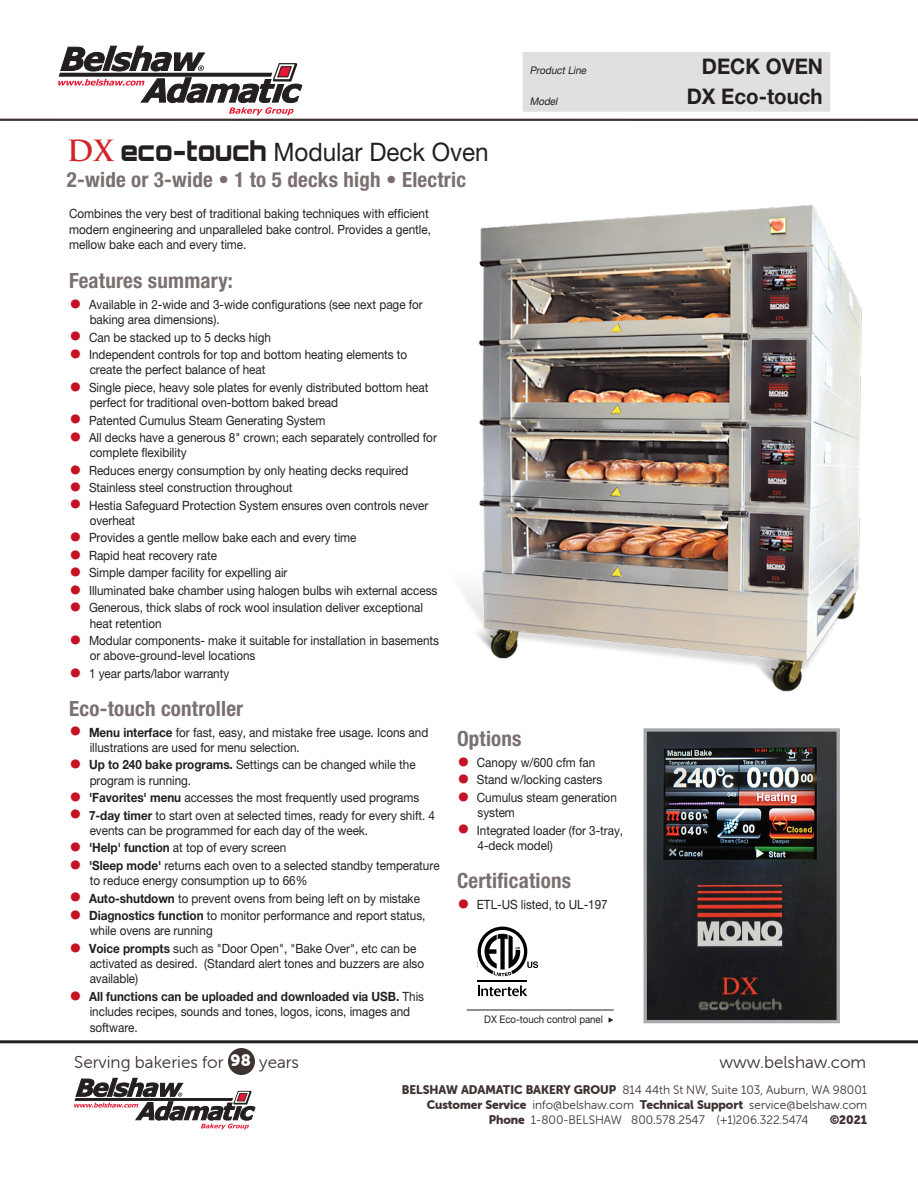
<style>
.page{position:relative;width:918px;height:1188px;background:#fff}
.page>*{position:absolute;margin:0;border:0;box-sizing:border-box;transform-origin:0 0}
.Header_1{font:25.5px "Helvetica Neue LT Pro";color:#231f20;scale:.95 1}
.Header_1_-_Subhead{font:700 21.6px "Helvetica Neue LT Pro";color:#231f20;scale:.95 1}
.Header_2_-_Larger{font:700 condensed 21px "Helvetica Neue LT Pro";letter-spacing:.01em;color:#7a706f}
.t1{font:17.25px "Museo Sans Rounded 300";color:#3f3332}
._0_-_Text_-_Main{font:12.75px/15.3px "Helvetica Neue LT Pro";letter-spacing:-.005em;color:#231f20;scale:.92 1}
.t2{font:12.3px "Museo Sans Rounded 300";color:#3f3332}
.t3{font:12.3px "Museo Sans Rounded 900";color:#3f3332}
.Caption_with_rule_ab{font:10.5px "Helvetica Neue LT Pro";letter-spacing:-.005em;color:#231f20;scale:.92 1}
.Header_-_Title_-_Pro{font:italic 10.5px "Helvetica Neue LT Pro";color:#231f20;scale:.95 1}
.s1{font-family:"Trajan Pro";font-weight:700;font-size:28.5px;color:#d1232a}
.s2{font-family:"Orbitron";font-weight:900;font-size:27px}
.s3{font-size:25.5px;color:#c41324}
.s4{font-weight:700}
.s5{font-family:"Source Sans Pro";font-weight:300}
.s6{font-family:"Museo Sans Rounded 900";font-size:16.5px;color:#fff}
.s7{font-family:"Museo Sans Rounded 900"}
</style>
<div class="page">
<img style="left:464px;top:204px;width:398px;height:487px">
<svg style="left:478px;top:985px;width:49px;height:11px"></svg>
<hr style="left:478px;top:980px;width:49px;height:1px;background:#000">
<svg style="left:478px;top:927px;width:60px;height:49px"></svg>
<img style="left:648px;top:732px;width:188px;height:287px">
<div style="left:644px;top:728px;width:196px;height:295px;border:3px solid #a8a9ad"></div>
<hr style="left:467px;top:1010px;width:147px;height:1px;background:#231f20">
<div style="left:523px;top:52px;width:307px;height:60px;background:#e2dfdf"></div>
<hr style="left:0;top:119px;width:918px;height:2px;background:#3f3332">
<div style="left:228px;top:1048px;width:27px;height:27px;background:#3f3332;border-radius:50%"></div>
<hr style="left:0;top:1040px;width:918px;height:3px;background:#231f20">
<svg style="left:58px;top:46px;width:244px;height:69px"></svg>
<svg style="left:74px;top:1078px;width:181px;height:52px"></svg>
<p class="Header_1" style="left:67px;top:137px;width:446px"><span class="s1">DX</span> <span class="s2">eco-touch</span> Modular Deck Oven</p>
<p class="Header_2_-_Larger" style="left:67px;top:166px;width:401px">2-wide or 3-wide • 1 to 5 decks high • Electric</p>
<p class="Header_-_Title_-_Pro" style="left:530px;top:64px;width:63px">ProductLine</p>
<p class="Header_1_-_Subhead" style="left:702px;top:53px;width:129px">DECK OVEN</p>
<p class="Header_-_Title_-_Pro" style="left:530px;top:95px;width:33px">Model</p>
<p class="Header_1_-_Subhead" style="left:687px;top:83px;width:145px">DX Eco-touch</p>
<p class="_0_-_Text_-_Main" style="left:69px;top:206px;width:395px">Combines the very best of traditional baking techniques with efficient modern engineering and unparalleled bake control. Provides a gentle, mellow bake each and every time.</p>
<p class="Header_2_-_Larger" style="left:69px;top:268px;width:165px">Features summary:</p>
<p class="_0_-_Text_-_Main" style="left:90px;top:296px;width:364px;text-indent:-21px"><span class="s3">•</span> Available in 2-wide and 3-wide configurations (see next page for baking area dimensions).</p>
<p class="_0_-_Text_-_Main" style="left:69px;top:329px;width:221px"><span class="s3">•</span> Can be stacked up to 5 decks high</p>
<p class="_0_-_Text_-_Main" style="left:90px;top:347px;width:347px;text-indent:-21px"><span class="s3">•</span> Independent controls for top and bottom heating elements to create the perfect balance of heat</p>
<p class="_0_-_Text_-_Main" style="left:90px;top:379px;width:370px;text-indent:-21px"><span class="s3">•</span> Single piece, heavy sole plates for evenly distributed bottom heat perfect for traditional oven-bottom baked bread</p>
<p class="_0_-_Text_-_Main" style="left:69px;top:412px;width:280px"><span class="s3">•</span> Patented Cumulus Steam Generating System</p>
<p class="_0_-_Text_-_Main" style="left:90px;top:430px;width:379px;text-indent:-21px"><span class="s3">•</span> All decks have a generous 8" crown; each separately controlled for complete flexibility</p>
<p class="_0_-_Text_-_Main" style="left:69px;top:462px;width:370px"><span class="s3">•</span> Reduces energy consumption by only heating decks required</p>
<p class="_0_-_Text_-_Main" style="left:69px;top:480px;width:244px"><span class="s3">•</span> Stainless steel construction throughout</p>
<p class="_0_-_Text_-_Main" style="left:90px;top:497px;width:370px;text-indent:-21px"><span class="s3">•</span> Hestia Safeguard Protection System ensures oven controls never overheat</p>
<p class="_0_-_Text_-_Main" style="left:69px;top:530px;width:314px"><span class="s3">•</span> Provides a gentle mellow bake each and every time</p>
<p class="_0_-_Text_-_Main" style="left:69px;top:548px;width:162px"><span class="s3">•</span> Rapid heat recovery rate</p>
<p class="_0_-_Text_-_Main" style="left:69px;top:565px;width:239px"><span class="s3">•</span> Simple damper facility for expelling air</p>
<p class="_0_-_Text_-_Main" style="left:69px;top:582px;width:402px"><span class="s3">•</span> Illuminated bake chamber using halogen bulbs wih external access</p>
<p class="_0_-_Text_-_Main" style="left:90px;top:600px;width:364px;text-indent:-21px"><span class="s3">•</span> Generous, thick slabs of rock wool insulation deliver exceptional heat retention</p>
<p class="_0_-_Text_-_Main" style="left:90px;top:633px;width:381px;text-indent:-21px"><span class="s3">•</span> Modular components- make it suitable for installation in basements or above-ground-level locations</p>
<p class="_0_-_Text_-_Main" style="left:69px;top:665px;width:176px"><span class="s3">•</span> 1 year parts/labor warranty</p>
<p class="Header_2_-_Larger" style="left:69px;top:696px;width:176px">Eco-touch controller</p>
<p class="_0_-_Text_-_Main" style="left:90px;top:724px;width:370px;text-indent:-21px"><span class="s3">•</span> <span class="s4">Menu interface</span> for fast, easy, and mistake free usage. Icons and illustrations are used for menu selection.</p>
<p class="_0_-_Text_-_Main" style="left:90px;top:757px;width:356px;text-indent:-21px"><span class="s3">•</span> <span class="s4">Up to 240 bake programs.</span> Settings can be changed while the program is running.</p>
<p class="_0_-_Text_-_Main" style="left:69px;top:790px;width:382px"><span class="s3">•</span> <span class="s4">'Favorites' menu</span> accesses the most frequently used programs</p>
<p class="_0_-_Text_-_Main" style="left:90px;top:807px;width:377px;text-indent:-21px"><span class="s3">•</span> <span class="s4">7-day timer</span> to start oven at selected times, ready for every shift. 4 events can be programmed for each day of the week.</p>
<p class="_0_-_Text_-_Main" style="left:69px;top:840px;width:237px"><span class="s3">•</span> <span class="s4">'Help' function</span> at top of every screen</p>
<p class="_0_-_Text_-_Main" style="left:90px;top:858px;width:382px;text-indent:-21px"><span class="s3">•</span> <span class="s4">'Sleep mode'</span> returns each oven to a selected standby temperature to reduce energy consumption up to 66%</p>
<p class="_0_-_Text_-_Main" style="left:69px;top:890px;width:383px"><span class="s3">•</span> <span class="s4">Auto-shutdown</span> to prevent ovens from being left on by mistake</p>
<p class="_0_-_Text_-_Main" style="left:90px;top:908px;width:367px;text-indent:-21px"><span class="s3">•</span> <span class="s4">Diagnostics function</span> to monitor performance and report status, while ovens are running</p>
<p class="_0_-_Text_-_Main" style="left:90px;top:940px;width:365px;text-indent:-21px"><span class="s3">•</span> <span class="s4">Voice prompts</span> such as "Door Open", "Bake Over", etc can be activated as desired. (Standard alert tones and buzzers are also available)</p>
<p class="_0_-_Text_-_Main" style="left:90px;top:989px;width:365px;text-indent:-21px"><span class="s3">•</span> <span class="s4">All functions can be uploaded and downloaded via USB.</span> This includes recipes, sounds and tones, logos, icons, images and software.</p>
<p class="Header_2_-_Larger" style="left:457px;top:726px;width:66px">Options</p>
<p class="_0_-_Text_-_Main" style="left:457px;top:755px;width:152px"><span class="s3">•</span> Canopy w/600 cfm fan</p>
<p class="_0_-_Text_-_Main" style="left:457px;top:772px;width:159px"><span class="s3">•</span> Stand w/locking casters</p>
<p class="_0_-_Text_-_Main" style="left:478px;top:789px;width:153px;text-indent:-21px"><span class="s3">•</span> Cumulus steam generation system</p>
<p class="_0_-_Text_-_Main" style="left:478px;top:822px;width:160px;text-indent:-21px"><span class="s3">•</span> Integrated loader (for 3-tray,<br>4-deck model)</p>
<p class="Header_2_-_Larger" style="left:457px;top:868px;width:116px">Certifications</p>
<p class="_0_-_Text_-_Main" style="left:457px;top:896px;width:165px"><span class="s3">•</span> ETL-US listed, to UL-197</p>
<p class="Caption_with_rule_ab" style="left:484px;top:1013px;width:142px">DX Eco-touch control panel <span class="s5">▶</span></p>
<h3 class="t1" style="left:74px;top:1052px;width:226px">Serving bakeries for <span class="s6">98</span> years</h3>
<h3 class="t1" style="left:719px;top:1052px;width:148px">www.belshaw.com</h3>
<p class="t2" style="left:402px;top:1083px;width:467px"><span class="s7">BELSHAW ADAMATIC BAKERY GROUP</span> 814 44th St NW, Suite 103, Auburn, WA 98001</p>
<p class="t2" style="left:427px;top:1098px;width:442px"><span class="s7">Customer Service</span> info@belshaw.com <span class="s7">Technical Support</span> service@belshaw.com</p>
<p class="t2" style="left:489px;top:1113px;width:321px"><span class="s7">Phone</span> 1-800-BELSHAW 800.578.2547 (+1)206.322.5474</p>
<p class="t3" style="left:830px;top:1112px;width:39px">©2021</p>
</div>
